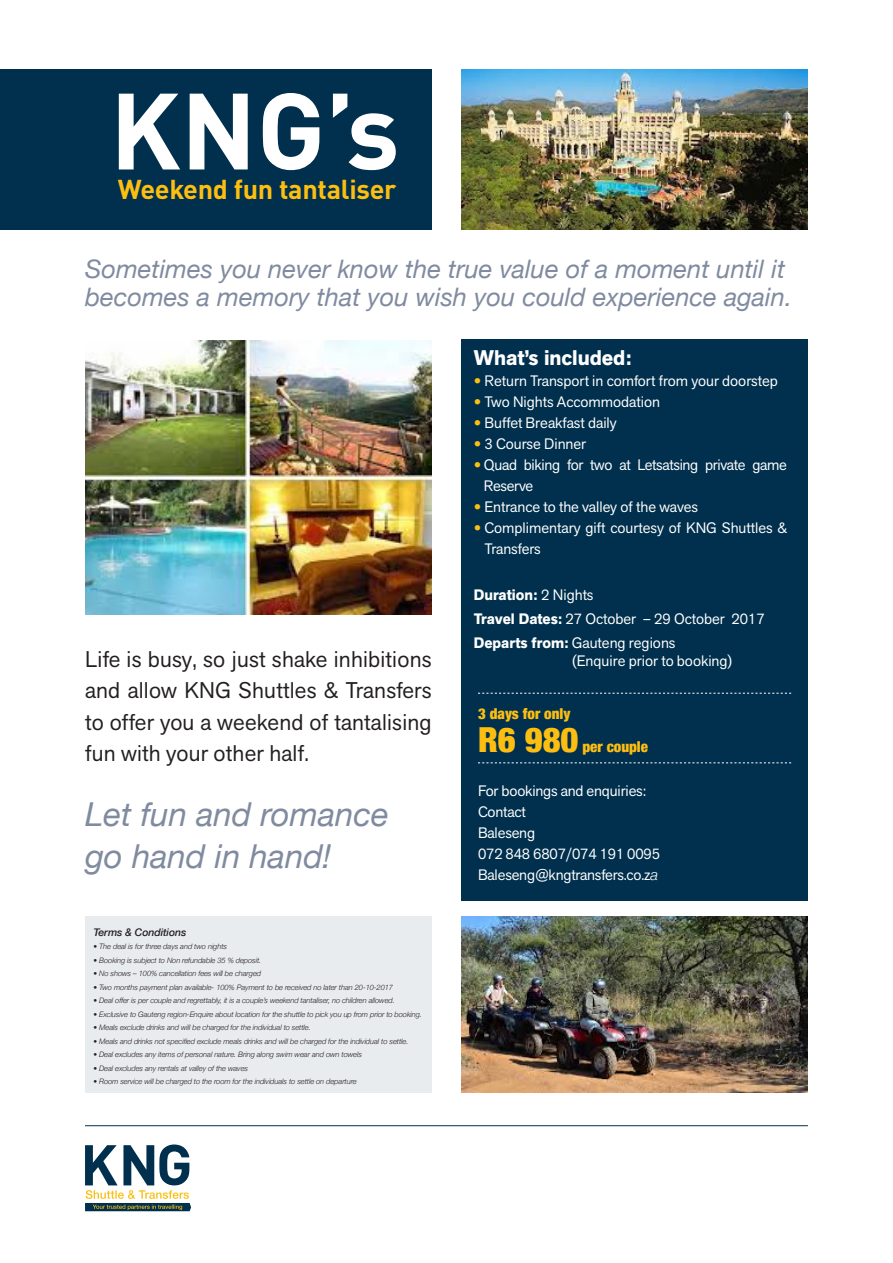
<style>
.page{position:relative;width:893px;height:1263px;background:#fff}
.page>*{position:absolute;margin:0;border:0;box-sizing:border-box;transform-origin:0 0}
.t1{font:700 106.5px "DINOT";color:#fff}
.t2{font:900 condensed 34.5px "Helvetica Neue";color:#fdbe12}
.t3{font:italic 33px/42px "Helvetica Neue";color:#808ba0}
.t4{font:700 27px "DINOT";letter-spacing:-.01em;color:#fdbe12}
.t5{font:italic 25.5px/28.5px "Helvetica Neue";color:#808ba0}
.t6{font:22.5px/31.5px "Akzid Grtsk Next";letter-spacing:.01em;color:#231f20;text-align:justify}
.t7{font:700 21px "Akzid Grtsk Next";color:#fff}
.t8{font:15px/21px "Akzid Grtsk Next";color:#fff}
.t9{font:15px/21px "Akzid Grtsk Next";letter-spacing:-.02em;color:#fff}
.t10{font:900 condensed 15px "Helvetica Neue";color:#fdbe12}
.t11{font:700 15px "Akzid Grtsk Next";color:#fff}
.t12{font:italic 500 10.5px "Helvetica Neue";letter-spacing:-.01em;color:#231f20}
.t13{font:italic 300 7.5px "Helvetica Neue";letter-spacing:-.01em;color:#231f20}
.s1{font-family:"Helvetica Neue";font-weight:300;color:#fdbe12}
.s2{font-weight:400}
.s3{font-weight:700}
.s4{font-family:"Helvetica Neue";font-weight:300;font-style:italic}
</style>
<div class="page">
<img style="left:461px;top:70px;width:347px;height:160px">
<div style="left:0;top:70px;width:432px;height:160px;background:#00304d"></div>
<div style="left:461px;top:339px;width:347px;height:561px;background:#00304d"></div>
<img style="left:461px;top:916px;width:347px;height:177px">
<img style="left:85px;top:341px;width:347px;height:274px">
<svg style="left:478px;top:762px;width:313px;height:1px"></svg>
<svg style="left:478px;top:693px;width:313px;height:1px"></svg>
<div style="left:85px;top:916px;width:347px;height:177px;background:#e9ecef"></div>
<hr style="left:85px;top:1125px;width:723px;height:1px;background:#00304d">
<svg style="left:85px;top:1144px;width:106px;height:67px"></svg>
<p class="t1" style="left:110px;top:61px;width:291px">KNG’s</p>
<p class="t4" style="left:118px;top:172px;width:280px">Weekend fun tantaliser</p>
<p class="t5" style="left:85px;top:256px;width:709px">Sometimes you never know the true value of a moment until it becomes a memory that you wish you could experience again.</p>
<p class="t6" style="left:85px;top:643px;width:348px">Life is busy, so just shake inhibitions and allow KNG Shuttles &amp; Transfers to offer you a weekend of tantalising fun with your other half.</p>
<p class="t3" style="left:85px;top:795px;width:305px">Let fun and romance go hand in hand!</p>
<p class="t12" style="left:94px;top:923px;width:94px">Terms &amp; Conditions</p>
<p class="t13" style="left:94px;top:940px;width:135px">• The deal is for three days and two nights</p>
<p class="t13" style="left:94px;top:954px;width:169px">• Booking is subject to Non refundable 35 % deposit.</p>
<p class="t13" style="left:94px;top:967px;width:169px">• No shows – 100% cancellation fees will be charged</p>
<p class="t13" style="left:94px;top:981px;width:301px">• Two months payment plan available- 100% Payment to be received no later than 20-10-2017</p>
<p class="t13" style="left:94px;top:994px;width:303px">• Deal offer is per couple and regrettably, it is a couple’s weekend tantaliser, no children allowed.</p>
<p class="t13" style="left:94px;top:1008px;width:330px">• Exclusive to Gauteng region-Enquire about location for the shuttle to pick you up from prior to booking.</p>
<p class="t13" style="left:94px;top:1021px;width:219px">• Meals exclude drinks and will be charged for the individual to settle.</p>
<p class="t13" style="left:94px;top:1035px;width:316px">• Meals and drinks not specified exclude meals drinks and will be charged for the individual to settle.</p>
<p class="t13" style="left:94px;top:1048px;width:270px">• Deal excludes any items of personal nature. Bring along swim wear and own towels</p>
<p class="t13" style="left:94px;top:1062px;width:156px">• Deal excludes any rentals at valley of the waves</p>
<p class="t13" style="left:94px;top:1075px;width:265px">• Room service will be charged to the room for the individuals to settle on departure</p>
<p class="t7" style="left:474px;top:344px;width:159px">What’s included:</p>
<p class="t8" style="left:474px;top:371px;width:306px"><span class="s1">•</span> Return Transport in comfort from your doorstep</p>
<p class="t8" style="left:474px;top:392px;width:188px"><span class="s1">•</span> Two Nights Accommodation</p>
<p class="t8" style="left:474px;top:413px;width:144px"><span class="s1">•</span> Buffet Breakfast daily</p>
<p class="t8" style="left:474px;top:434px;width:114px"><span class="s1">•</span> 3 Course Dinner</p>
<p class="t9" style="left:484px;top:455px;width:305px;text-indent:-10px"><span class="s1">•</span> Quad biking for two at Letsatsing private game<br>Reserve</p>
<p class="t8" style="left:474px;top:497px;width:226px"><span class="s1">•</span> Entrance to the valley of the waves</p>
<p class="t8" style="left:484px;top:518px;width:304px;text-indent:-11px"><span class="s1">•</span> Complimentary gift courtesy of KNG Shuttles &amp;<br>Transfers</p>
<p class="t11" style="left:474px;top:584px;width:121px">Duration: <span class="s2">2 Nights</span></p>
<p class="t8" style="left:474px;top:608px;width:292px"><span class="s3">Travel Dates:</span> 27 October – 29 October 2017</p>
<p class="t8" style="left:572px;top:633px;width:162px;line-height:18px;text-indent:-98px"><span class="s3">Departs from:</span> Gauteng regions (Enquire prior to booking)</p>
<p class="t10" style="left:478px;top:701px;width:94px">3 days for only</p>
<p class="t2" style="left:478px;top:711px;width:102px">R6 980</p>
<p class="t10" style="left:582px;top:734px;width:67px">per couple</p>
<p class="t8" style="left:478px;top:780px;width:170px">For bookings and enquiries:</p>
<p class="t8" style="left:478px;top:801px;width:49px">Contact</p>
<p class="t8" style="left:478px;top:822px;width:59px">Baleseng</p>
<p class="t8" style="left:478px;top:843px;width:184px">072 848 6807/074 191 0095</p>
<p class="t8" style="left:478px;top:864px;width:182px">Baleseng@kngtransfers.co.z<span class="s4">a</span></p>
</div>
